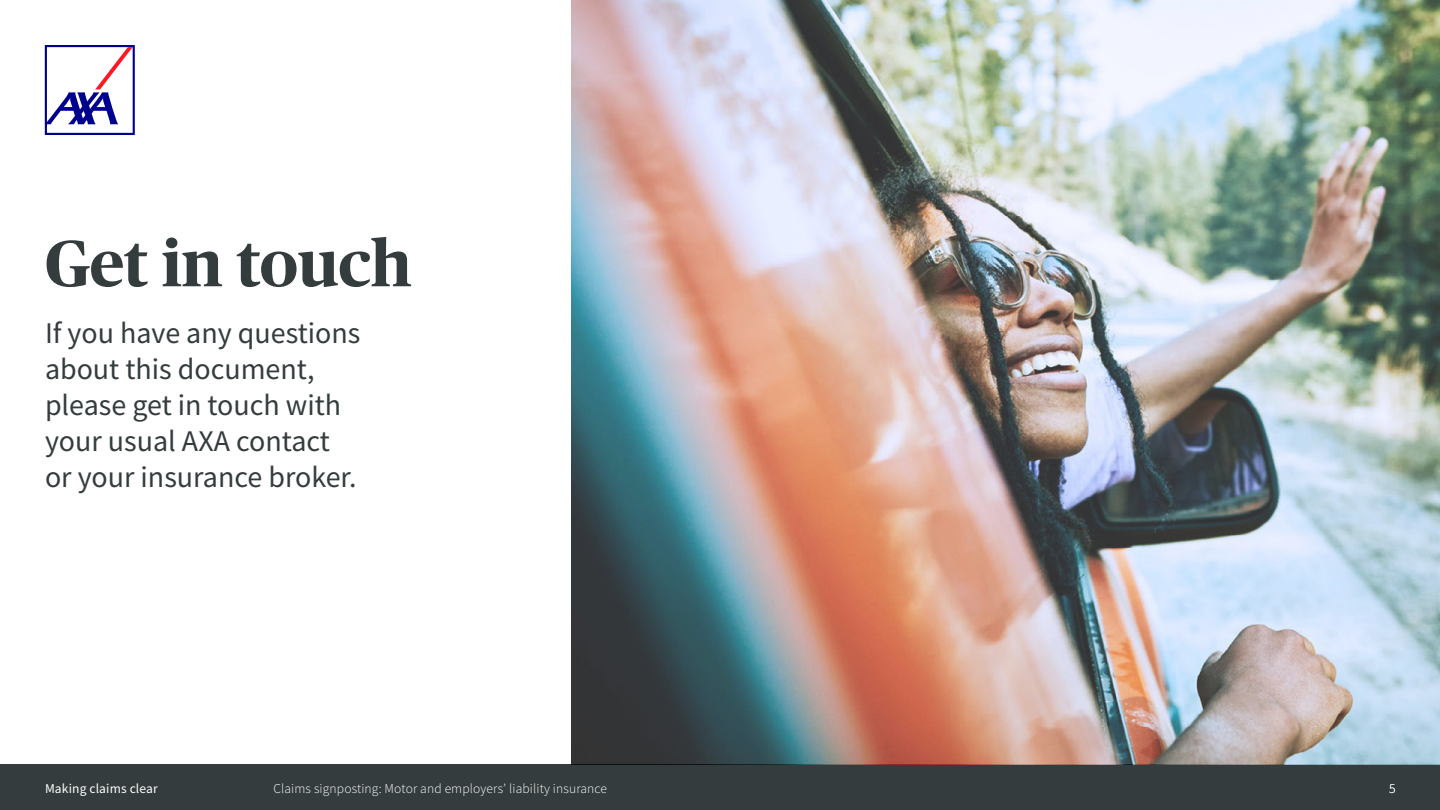
<style>
.page{position:relative;width:1440px;height:810px;background:#fff}
.page>*{position:absolute;margin:0;border:0;box-sizing:border-box;transform-origin:0 0}
.Making_claims_clear{font:700 65.25px "Publico Headline";color:#343c3d}
.Subhead_-_Page{font:30px/36px "Source Sans Pro";color:#343c3d}
.t1{font:300 13.5px "Source Sans Pro";letter-spacing:.01em;color:#fff}
.t2{font:13.5px "Source Sans Pro";letter-spacing:.01em;color:#fff}
</style>
<div class="page">
<div style="left:0;top:765px;width:1440px;height:45px;background:#343c3d"></div>
<img style="left:572px;top:0;width:868px;height:765px">
<svg style="left:45px;top:45px;width:90px;height:90px"></svg>
<p class="Making_claims_clear" style="left:45px;top:217px;width:368px">Get in touch</p>
<p class="Subhead_-_Page" style="left:45px;top:314px;width:317px">If you have any questions about this document, please get in touch with your usual AXA contact or your insurance broker.</p>
<p class="t2" style="left:45px;top:779px;width:114px">Making claims clear</p>
<p class="t1" style="left:273px;top:780px;width:335px">Claims signposting: Motor and employers’ liability insurance</p>
<p class="t1" style="left:1389px;top:780px;width:8px">5</p>
</div>
